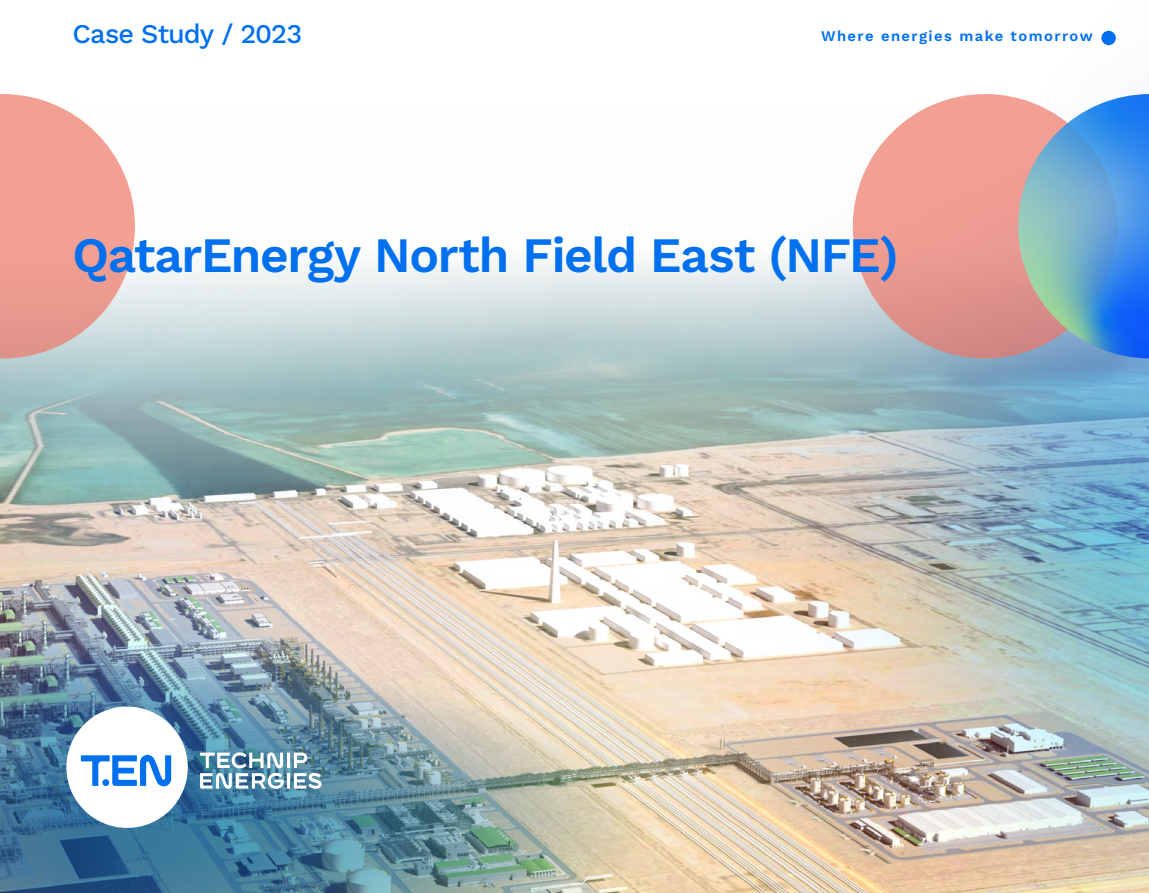
<style>
.page{position:relative;width:1149px;height:893px;background:#fff}
.page>*{position:absolute;margin:0;border:0;box-sizing:border-box;transform-origin:0 0}
.t1{font:49.5px "Work Sans";letter-spacing:-.025em;color:#0070ef}
.t2{font:27px "Work Sans";letter-spacing:-.03em;color:#0070ef}
.t3{font:14.85px "Work Sans";letter-spacing:.095em;color:#0070ef}
</style>
<div class="page">
<img style="left:0;top:502px;width:480px;height:142px">
<img style="left:480px;top:30px;width:668px;height:863px">
<img style="left:0;top:644px;width:651px;height:249px">
<svg style="left:0;top:30px;width:627px;height:472px"></svg>
<svg style="left:0;top:94px;width:135px;height:264px;background:#edaea5"></svg>
<div style="left:852px;top:94px;width:265px;height:264px;background:linear-gradient(to bottom,#fba699,#d88d87);border-radius:50%"></div>
<svg style="left:1017px;top:94px;width:131px;height:264px;background:#73a1cd"></svg>
<div style="left:1100px;top:31px;width:15px;height:14px;background:#0070ef;border-radius:50%"></div>
<hr style="left:287px;top:753px;width:3px;height:15px;background:#fff">
<hr style="left:287px;top:773px;width:3px;height:16px;background:#fff">
<svg style="left:294px;top:753px;width:27px;height:36px"></svg>
<svg style="left:200px;top:752px;width:84px;height:37px"></svg>
<svg style="left:66px;top:707px;width:122px;height:121px"></svg>
<p class="t2" style="left:72px;top:13px;width:231px">Case Study / 2023</p>
<p class="t3" style="left:820px;top:25px;width:273px">Where energies make tomorrow</p>
<p class="t1" style="left:72px;top:217px;width:827px">QatarEnergy North Field East (NFE)</p>
</div>
